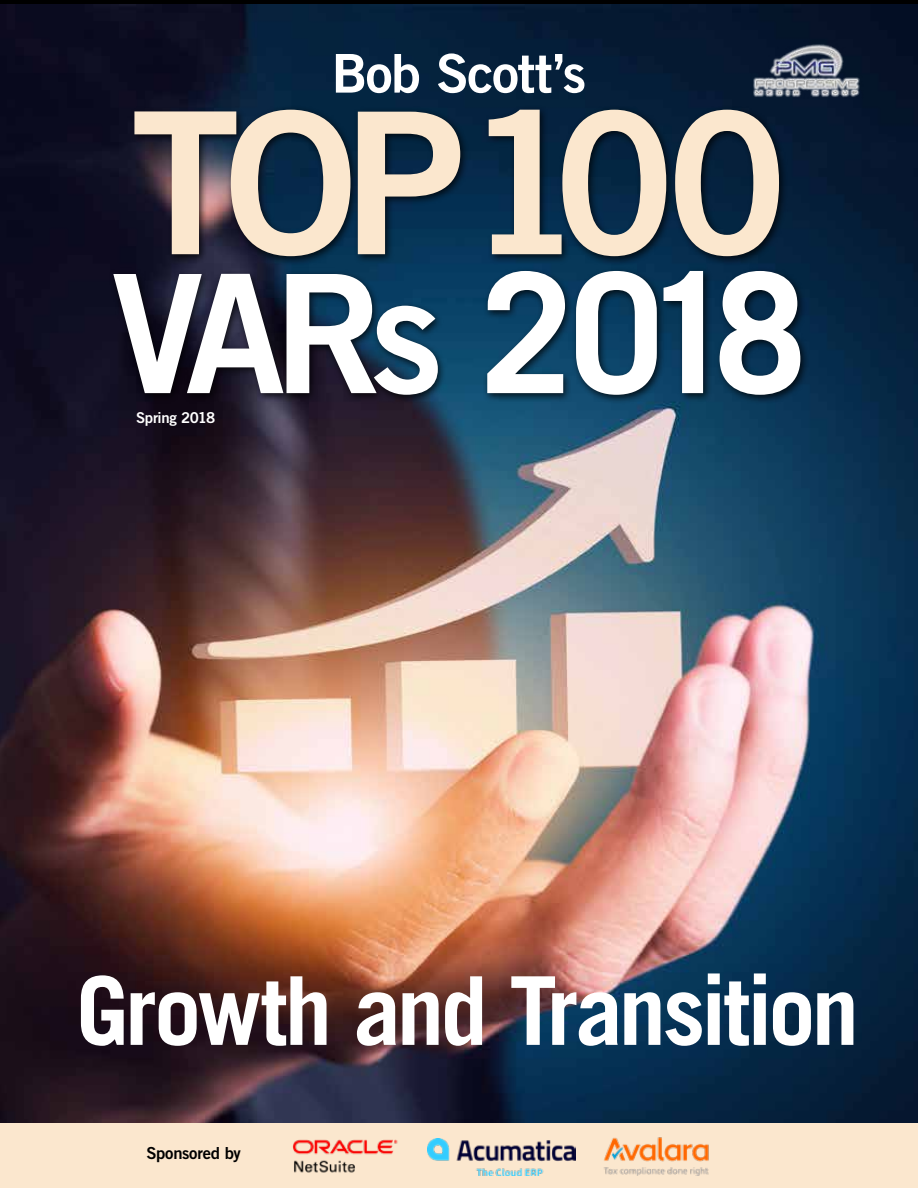
<style>
.page{position:relative;width:918px;height:1188px;background:#fff}
.page>*{position:absolute;margin:0;border:0;box-sizing:border-box;transform-origin:0 0}
.t1{font:197.55px "Trade Gothic LT Std Bd 2";letter-spacing:-.06em;color:#fbe7ce}
.t2{font:165px "Trade Gothic LT Std Bd 2";color:#fff}
.t3{font:700 94.95px "Trade Gothic LT Std";letter-spacing:-.04em;color:#fff}
.t4{font:53.55px "Trade Gothic LT Std Bd 2";letter-spacing:-.025em;color:#fff}
.t5{font:16.65px "Trade Gothic LT Std Bd 2";letter-spacing:-.015em;color:#000}
.t6{font:15px "Trade Gothic LT Std Bd 2";letter-spacing:-.025em;color:#fff}
.s1{font-family:"Trade Gothic LT Std";font-weight:700;font-size:166.95px}
</style>
<div class="page">
<img style="left:0;top:5px;width:918px;height:1118px">
<div style="left:0;top:1123px;width:918px;height:64px;background:#fbe7ce"></div>
<img style="left:744px;top:40px;width:125px;height:64px">
<div style="left:109px;top:267px;width:701px;height:137px;background:#000;opacity:.75"></div>
<div style="left:130px;top:105px;width:659px;height:161px;background:#000;opacity:.75"></div>
<img style="left:292px;top:1139px;width:106px;height:34px">
<img style="left:428px;top:1138px;width:148px;height:37px">
<img style="left:604px;top:1137px;width:105px;height:38px">
<p class="t4" style="left:332px;top:40px;width:256px">Bob Scott’s</p>
<h1 class="t1" style="left:131px;top:61px;width:659px">TOP100</h1>
<h2 class="t2" style="left:112px;top:232px;width:696px">VARs <span class="s1">2018</span></h2>
<p class="t6" style="left:136px;top:409px;width:81px">Spring 2018</p>
<p class="t3" style="left:76px;top:953px;width:784px">Growth and Transition</p>
<p class="t5" style="left:147px;top:1143px;width:96px">Sponsored by</p>
</div>
